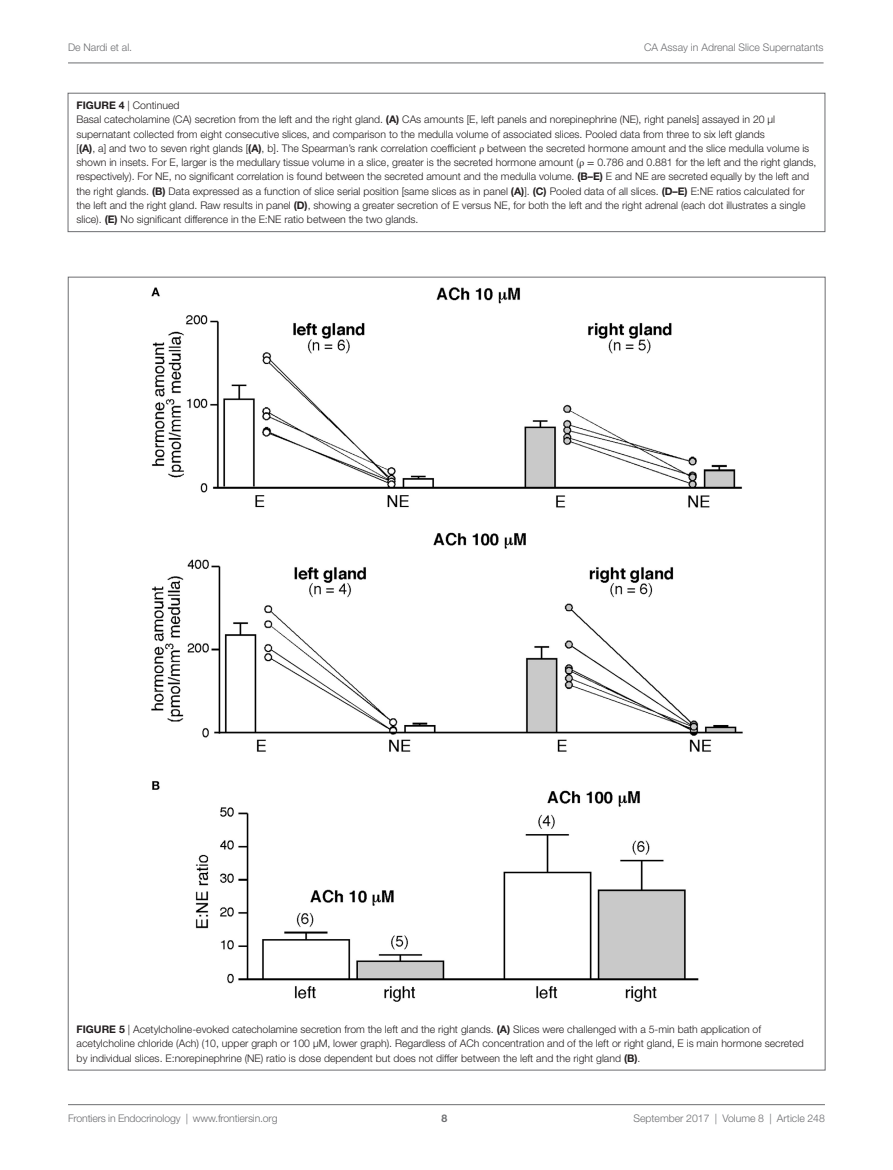
<style>
.page{position:relative;width:893px;height:1170px;background:#fff}
.page>*{position:absolute;margin:0;border:0;box-sizing:border-box;transform-origin:0 0}
.t1{font:300 10.5px/14.2px "Helvetica Neue LT Std";color:#231f20}
.t2{font:300 10.5px "Helvetica Neue LT Std";color:#6c6d70}
.t3{font:700 10.5px "Helvetica Neue LT Std";color:#6c6d70}
.s1{font-weight:700}
.s2{font-family:"STIX General";font-weight:400}
</style>
<div class="page">
<img style="left:151px;top:287px;width:592px;height:715px">
<div style="left:68px;top:93px;width:757px;height:139px;border:1px solid #6c6d70"></div>
<hr style="left:68px;top:63px;width:756px;height:1px;background:#6c6d70">
<hr style="left:68px;top:1104px;width:757px;height:1px;background:#6c6d70">
<p class="t2" style="left:68px;top:41px;width:66px">De Nardi et al.</p>
<p class="t2" style="left:644px;top:41px;width:181px">CA Assay in Adrenal Slice Supernatants</p>
<p class="t1" style="left:76px;top:98px;width:741px"><span class="s1">FIGURE 4</span> | Continued<br>Basal catecholamine (CA) secretion from the left and the right gland. <span class="s1">(A)</span> CAs amounts [E, left panels and norepinephrine (NE), right panels] assayed in 20 µl supernatant collected from eight consecutive slices, and comparison to the medulla volume of associated slices. Pooled data from three to six left glands<br>[<span class="s1">(A)</span>, a] and two to seven right glands [<span class="s1">(A)</span>, b]. The Spearman’s rank correlation coefficient <span class="s2">ρ</span> between the secreted hormone amount and the slice medulla volume is shown in insets. For E, larger is the medullary tissue volume in a slice, greater is the secreted hormone amount (<span class="s2">ρ =</span> 0.786 and 0.881 for the left and the right glands, respectively). For NE, no significant correlation is found between the secreted amount and the medulla volume. <span class="s1">(B–E)</span> E and NE are secreted equally by the left and the right glands. <span class="s1">(B)</span> Data expressed as a function of slice serial position [same slices as in panel <span class="s1">(A)</span>]. <span class="s1">(C)</span> Pooled data of all slices. <span class="s1">(D–E)</span> E:NE ratios calculated for the left and the right gland. Raw results in panel <span class="s1">(D)</span>, showing a greater secretion of E versus NE, for both the left and the right adrenal (each dot illustrates a single slice). <span class="s1">(E)</span> No significant difference in the E:NE ratio between the two glands.</p>
<p class="t1" style="left:77px;top:1021px;width:729px"><span class="s1">FIGURE 5</span> | Acetylcholine-evoked catecholamine secretion from the left and the right glands. <span class="s1">(A)</span> Slices were challenged with a 5-min bath application of acetylcholine chloride (Ach) (10, upper graph or 100 µM, lower graph). Regardless of ACh concentration and of the left or right gland, E is main hormone secreted by individual slices. E:norepinephrine (NE) ratio is dose dependent but does not differ between the left and the right gland <span class="s1">(B)</span>.</p>
<p class="t2" style="left:68px;top:1111px;width:211px">Frontiers in Endocrinology | www.frontiersin.org</p>
<p class="t2" style="left:633px;top:1111px;width:193px">September 2017 | Volume 8 | Article 248</p>
<p class="t3" style="left:441px;top:1111px;width:7px">8</p>
</div>
